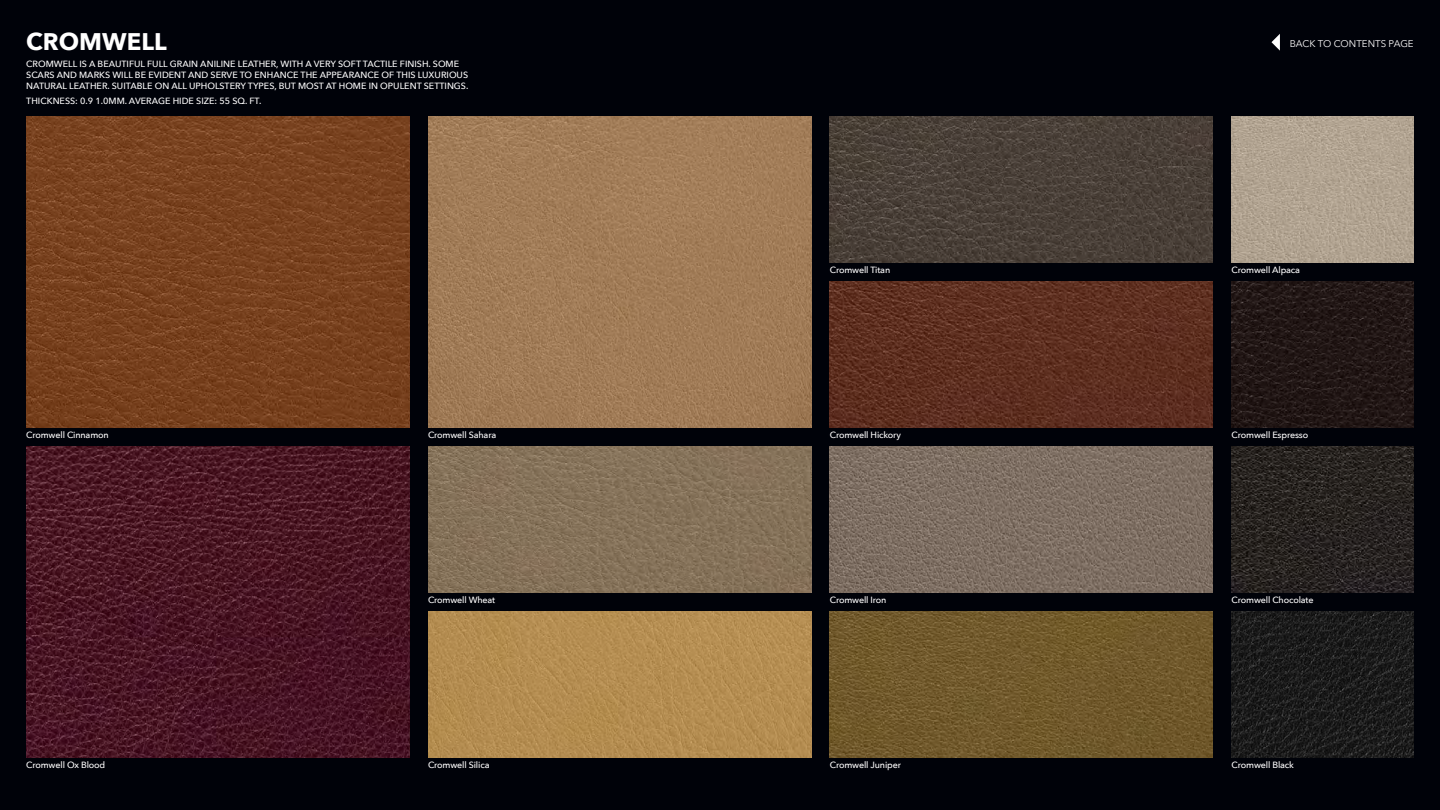
<style>
.page{position:relative;width:1440px;height:810px;background:#000209}
.page>*{position:absolute;margin:0;border:0;box-sizing:border-box;transform-origin:0 0}
.t1{font:700 24px "Avenir Next";color:#fff}
.t2{font:9.75px "Avenir Next";color:#fff}
.t3{font:500 9px/10.8px "Avenir Next";letter-spacing:-.005em;color:#fff}
</style>
<div class="page">
<svg style="left:1271px;top:34px;width:9px;height:17px"></svg>
<img style="left:830px;top:116px;width:383px;height:146px">
<img style="left:428px;top:116px;width:383px;height:312px">
<img style="left:428px;top:446px;width:383px;height:146px">
<img style="left:428px;top:611px;width:383px;height:147px">
<img style="left:26px;top:116px;width:383px;height:312px">
<img style="left:830px;top:281px;width:383px;height:147px">
<img style="left:830px;top:446px;width:383px;height:146px">
<img style="left:830px;top:611px;width:383px;height:147px">
<img style="left:26px;top:446px;width:383px;height:312px">
<img style="left:1232px;top:281px;width:182px;height:147px">
<img style="left:1232px;top:446px;width:182px;height:146px">
<img style="left:1232px;top:611px;width:182px;height:147px">
<img style="left:1232px;top:116px;width:182px;height:146px">
<h1 class="t1" style="left:26px;top:21px;width:142px">CROMWELL</h1>
<p class="t3" style="left:26px;top:59px;width:444px">CROMWELL IS A BEAUTIFUL FULL GRAIN ANILINE LEATHER, WITH A VERY SOFT TACTILE FINISH. SOME<br>SCARS AND MARKS WILL BE EVIDENT AND SERVE TO ENHANCE THE APPEARANCE OF THIS LUXURIOUS<br>NATURAL LEATHER. SUITABLE ON ALL UPHOLSTERY TYPES, BUT MOST AT HOME IN OPULENT SETTINGS.</p>
<p class="t3" style="left:26px;top:95px;width:237px">THICKNESS: 0.9 1.0MM. AVERAGE HIDE SIZE: 55 SQ. FT.</p>
<p class="t2" style="left:1290px;top:35px;width:126px">BACK TO CONTENTS PAGE</p>
<p class="t3" style="left:830px;top:264px;width:62px">Cromwell Titan</p>
<p class="t3" style="left:1232px;top:264px;width:70px">Cromwell Alpaca</p>
<p class="t3" style="left:26px;top:429px;width:84px">Cromwell Cinnamon</p>
<p class="t3" style="left:830px;top:429px;width:73px">Cromwell Hickory</p>
<p class="t3" style="left:428px;top:429px;width:70px">Cromwell Sahara</p>
<p class="t3" style="left:1232px;top:429px;width:78px">Cromwell Espresso</p>
<p class="t3" style="left:428px;top:594px;width:69px">Cromwell Wheat</p>
<p class="t3" style="left:830px;top:594px;width:58px">Cromwell Iron</p>
<p class="t3" style="left:1232px;top:594px;width:83px">Cromwell Chocolate</p>
<p class="t3" style="left:26px;top:759px;width:81px">Cromwell Ox Blood</p>
<p class="t3" style="left:830px;top:759px;width:73px">Cromwell Juniper</p>
<p class="t3" style="left:428px;top:759px;width:63px">Cromwell Silica</p>
<p class="t3" style="left:1232px;top:759px;width:64px">Cromwell Black</p>
</div>
